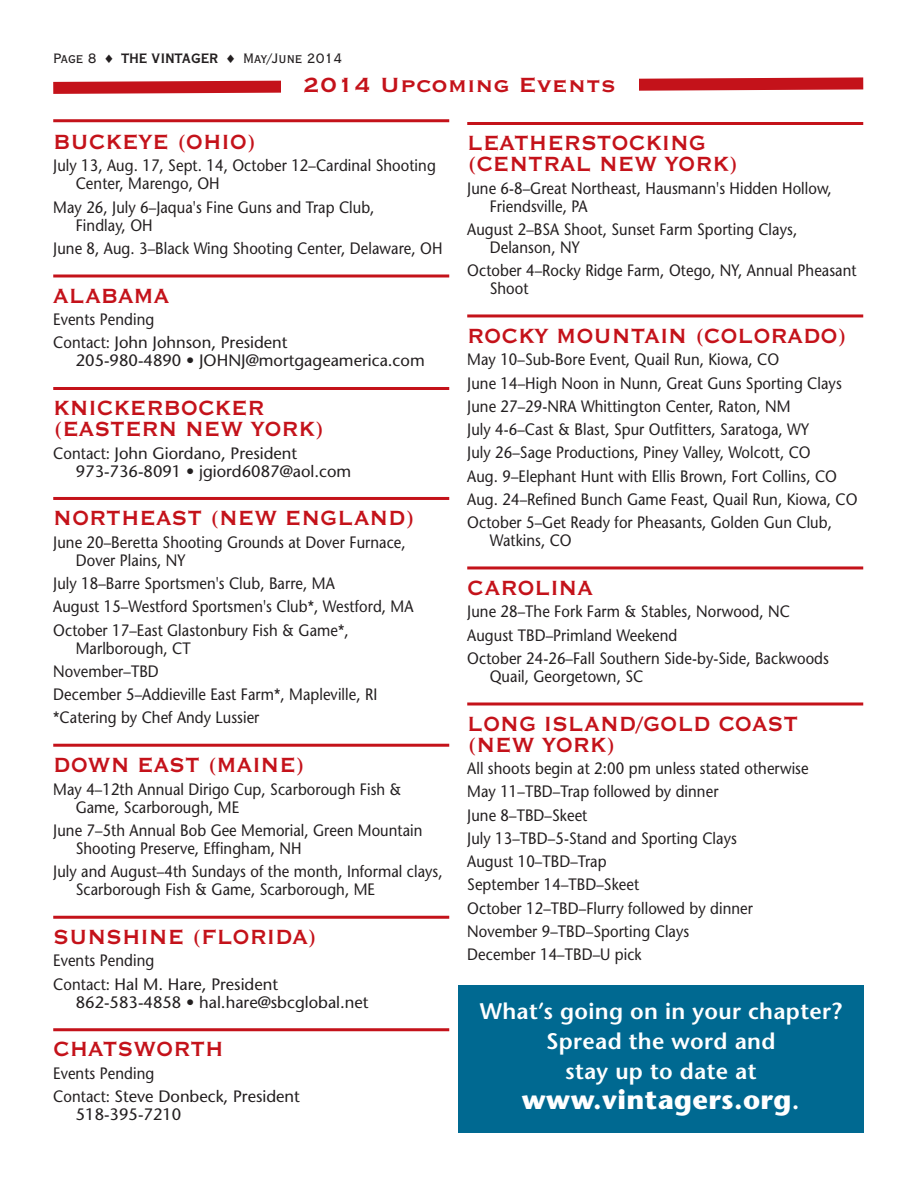
<style>
.page{position:relative;width:918px;height:1188px;background:#fff}
.page>*{position:absolute;margin:0;border:0;box-sizing:border-box;transform-origin:0 0}
.t1{font:700 27px/21px "Copperplate Gothic BT";color:#c4121a;scale:.9 1}
.t2{font:700 27px "Copperplate Gothic BT";color:#c4121a}
.t3{font:700 27px "Stone Sans";letter-spacing:.015em;color:#fff}
.t4{font:600 22.5px/30px "Stone Sans";letter-spacing:.015em;color:#fff;text-align:center}
.t5{font:condensed 18px "Copperplate Gothic BT";color:#231f20}
.t6{font:16.5px/23.2px "Stone Sans";letter-spacing:.005em;color:#231f20;scale:.9 1}
.t7{font:16.5px "Stone Sans";letter-spacing:.005em;color:#231f20}
.s1{font-family:"Monotype Sorts";font-stretch:normal;font-size:12px}
.s2{font-weight:700}
.s3{font-weight:600}
</style>
<div class="page">
<svg style="left:53px;top:77px;width:811px;height:17px"></svg>
<div style="left:281px;top:74px;width:357px;height:23px;background:#fff"></div>
<hr style="left:53px;top:119px;width:396px;height:3px;background:#c4121a">
<hr style="left:53px;top:274px;width:396px;height:3px;background:#c4121a">
<hr style="left:53px;top:387px;width:396px;height:3px;background:#c4121a">
<hr style="left:53px;top:497px;width:396px;height:3px;background:#c4121a">
<hr style="left:53px;top:744px;width:396px;height:3px;background:#c4121a">
<hr style="left:53px;top:916px;width:396px;height:3px;background:#c4121a">
<hr style="left:53px;top:1028px;width:396px;height:3px;background:#c4121a">
<hr style="left:467px;top:122px;width:396px;height:3px;background:#c4121a">
<hr style="left:467px;top:314px;width:396px;height:3px;background:#c4121a">
<hr style="left:467px;top:566px;width:396px;height:3px;background:#c4121a">
<hr style="left:467px;top:702px;width:396px;height:3px;background:#c4121a">
<div style="left:458px;top:986px;width:405px;height:147px;background:#006991"></div>
<p class="t5" style="left:53px;top:46px;width:291px">Page 8 <span class="s1">©</span> <span class="s2">THE VINTAGER</span> <span class="s1">©</span> May/June 2014</p>
<h1 class="t2" style="left:303px;top:66px;width:315px">2014 Upcoming Events</h1>
<h1 class="t1" style="left:53px;top:129px;width:227px">BUCKEYE (OHIO)</h1>
<p class="t6" style="left:76px;top:158px;width:402px;line-height:18px;text-indent:-22px">July 13, Aug. 17, Sept. 14, October 12–Cardinal Shooting<br>Center, Marengo, OH</p>
<p class="t6" style="left:76px;top:200px;width:334px;line-height:18px;text-indent:-22px">May 26, July 6–Jaqua's Fine Guns and Trap Club,<br>Findlay, OH</p>
<p class="t6" style="left:53px;top:238px;width:434px">June 8, Aug. 3–Black Wing Shooting Center, Delaware, OH</p>
<h1 class="t1" style="left:53px;top:283px;width:130px">ALABAMA</h1>
<p class="t6" style="left:53px;top:309px;width:262px">Events Pending<br>Contact: John Johnson, President</p>
<p class="t7" style="left:76px;top:354px;width:351px">205-980-4890 • JOHNJ@mortgageamerica.com</p>
<h1 class="t1" style="left:53px;top:395px;width:303px">KNICKERBOCKER (EASTERN NEW YORK)</h1>
<p class="t6" style="left:76px;top:446px;width:308px;line-height:18px;text-indent:-22px">Contact: John Giordano, President<br>973-736-8091 • jgiord6087@aol.com</p>
<h1 class="t1" style="left:53px;top:506px;width:403px">NORTHEAST (NEW ENGLAND)</h1>
<p class="t6" style="left:76px;top:535px;width:368px;line-height:18px;text-indent:-22px">June 20–Beretta Shooting Grounds at Dover Furnace,<br>Dover Plains, NY</p>
<p class="t6" style="left:53px;top:573px;width:402px">July 18–Barre Sportsmen's Club, Barre, MA<br>August 15–Westford Sportsmen's Club*, Westford, MA<br>October 17–East Glastonbury Fish &amp; Game*,</p>
<p class="t6" style="left:53px;top:638px;width:362px;text-indent:22px">Marlborough, CT<br>November–TBD<br>December 5–Addieville East Farm*, Mapleville, RI *Catering by Chef Andy Lussier</p>
<h1 class="t1" style="left:53px;top:752px;width:281px">DOWN EAST (MAINE)</h1>
<p class="t6" style="left:76px;top:782px;width:364px;line-height:18px;text-indent:-22px">May 4–12th Annual Dirigo Cup, Scarborough Fish &amp;<br>Game, Scarborough, ME</p>
<p class="t6" style="left:76px;top:823px;width:387px;line-height:18px;text-indent:-22px">June 7–5th Annual Bob Gee Memorial, Green Mountain<br>Shooting Preserve, Effingham, NH</p>
<p class="t6" style="left:76px;top:864px;width:409px;line-height:18px;text-indent:-22px">July and August–4th Sundays of the month, Informal clays,<br>Scarborough Fish &amp; Game, Scarborough, ME</p>
<h1 class="t1" style="left:53px;top:924px;width:295px">SUNSHINE (FLORIDA)</h1>
<p class="t6" style="left:53px;top:951px;width:251px">Events Pending<br>Contact: Hal M. Hare, President</p>
<p class="t7" style="left:76px;top:995px;width:294px">862-583-4858 • hal.hare@sbcglobal.net</p>
<h1 class="t1" style="left:53px;top:1037px;width:191px">CHATSWORTH</h1>
<p class="t6" style="left:53px;top:1063px;width:276px">Events Pending<br>Contact: Steve Donbeck, President</p>
<p class="t7" style="left:76px;top:1108px;width:107px">518-395-7210</p>
<h1 class="t1" style="left:467px;top:130px;width:303px">LEATHERSTOCKING (CENTRAL NEW YORK)</h1>
<p class="t6" style="left:490px;top:181px;width:382px;line-height:18px;text-indent:-22px">June 6-8–Great Northeast, Hausmann's Hidden Hollow,<br>Friendsville, PA</p>
<p class="t6" style="left:490px;top:222px;width:343px;line-height:18px;text-indent:-22px">August 2–BSA Shoot, Sunset Farm Sporting Clays,<br>Delanson, NY</p>
<p class="t6" style="left:490px;top:263px;width:409px;line-height:18px;text-indent:-22px">October 4–Rocky Ridge Farm, Otego, NY, Annual Pheasant<br>Shoot</p>
<h1 class="t1" style="left:467px;top:323px;width:423px">ROCKY MOUNTAIN (COLORADO)</h1>
<p class="t6" style="left:467px;top:350px;width:435px">May 10–Sub-Bore Event, Quail Run, Kiowa, CO<br>June 14–High Noon in Nunn, Great Guns Sporting Clays June 27–29-NRA Whittington Center, Raton, NM<br>July 4-6–Cast &amp; Blast, Spur Outfitters, Saratoga, WY<br>July 26–Sage Productions, Piney Valley, Wolcott, CO<br>Aug. 9–Elephant Hunt with Ellis Brown, Fort Collins, CO Aug. 24–Refined Bunch Game Feast, Quail Run, Kiowa, CO October 5–Get Ready for Pheasants, Golden Gun Club,</p>
<p class="t6" style="left:490px;top:530px;width:93px">Watkins, CO</p>
<h1 class="t1" style="left:467px;top:575px;width:141px">CAROLINA</h1>
<p class="t6" style="left:467px;top:602px;width:403px">June 28–The Fork Farm &amp; Stables, Norwood, NC<br>August TBD–Primland Weekend<br>October 24-26–Fall Southern Side-by-Side, Backwoods</p>
<p class="t6" style="left:490px;top:666px;width:172px">Quail, Georgetown, SC</p>
<h1 class="t1" style="left:467px;top:711px;width:369px">LONG ISLAND/GOLD COAST (NEW YORK)</h1>
<p class="t6" style="left:467px;top:758px;width:381px">All shoots begin at 2:00 pm unless stated otherwise<br>May 11–TBD–Trap followed by dinner<br>June 8–TBD–Skeet<br>July 13–TBD–5-Stand and Sporting Clays<br>August 10–TBD–Trap<br>September 14–TBD–Skeet<br>October 12–TBD–Flurry followed by dinner<br>November 9–TBD–Sporting Clays<br>December 14–TBD–U pick</p>
<h2 class="t4" style="left:480px;top:999px;width:364px">What’s going on in your chapter?<br>Spread the word and<br>stay up to date at</h2>
<h1 class="t3" style="left:522px;top:1089px;width:279px">www.vintagers.org<span class="s3">.</span></h1>
</div>
